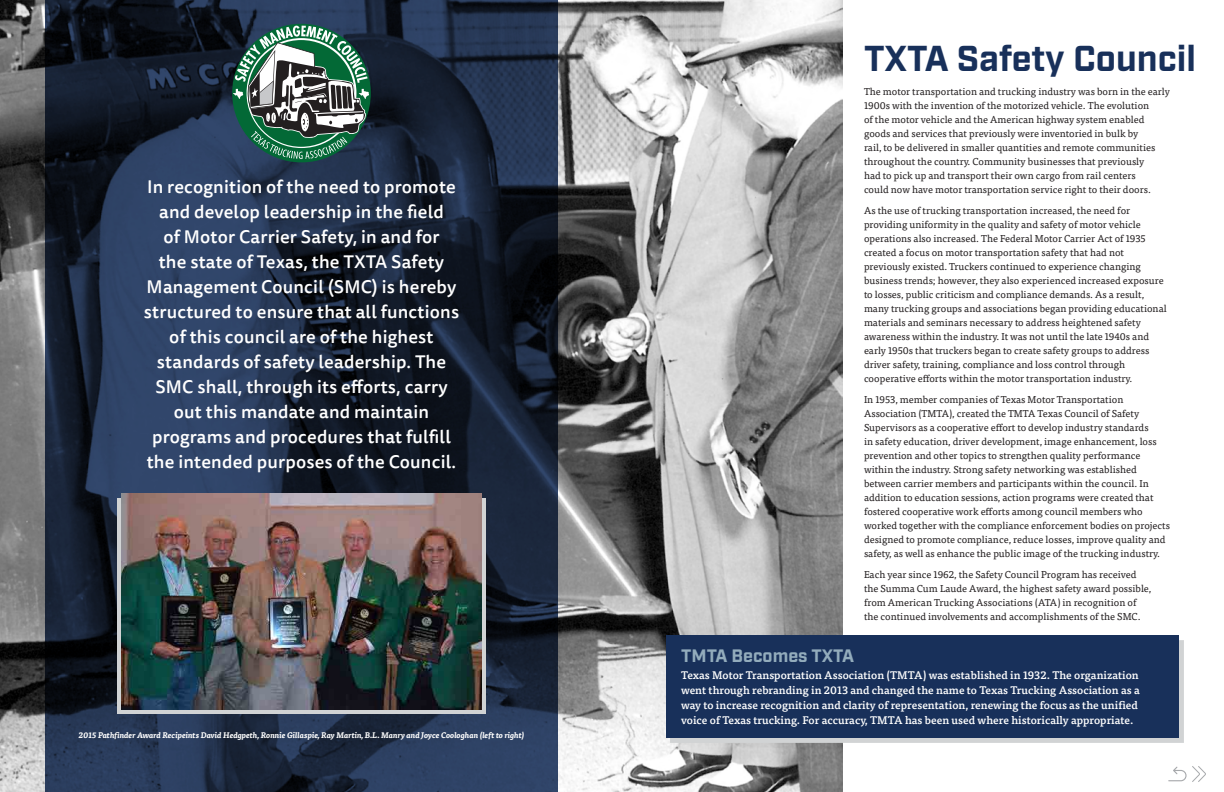
<style>
.page{position:relative;width:1224px;height:792px;background:#fff}
.page>*{position:absolute;margin:0;border:0;box-sizing:border-box;transform-origin:0 0}
.t1{font:700 36px "Industry";letter-spacing:-.005em;color:#18305a}
.t2{font:500 18px/25px "Tisa Sans Pro";letter-spacing:.01em;color:#fff;text-align:center}
.t3{font:700 18px "Industry";color:#93acbc}
.t4{font:500 11px/15px "Tisa Pro";color:#fff}
.t5{font:10px/14px "Tisa Pro";color:#231f20}
.t6{font:italic 700 8px "Tisa Pro";color:#fff}
</style>
<div class="page">
<img style="left:0;top:0;width:843px;height:792px">
<svg style="left:45px;top:0;width:513px;height:792px;background:#1c293f"></svg>
<svg style="left:117px;top:498px;width:369px;height:216px;background:#babcbe"></svg>
<img style="left:122px;top:493px;width:360px;height:216px">
<div style="left:670px;top:640px;width:514px;height:103px;background:#d1d3d4"></div>
<div style="left:666px;top:636px;width:513px;height:102px;background:#18305a"></div>
<svg style="left:1168px;top:766px;width:38px;height:16px"></svg>
<svg style="left:233px;top:26px;width:136px;height:133px"></svg>
<p class="t2" style="left:144px;top:175px;width:317px">In recognition of the need to promote and develop leadership in the field<br>of Motor Carrier Safety, in and for<br>the state of Texas, the TXTA Safety Management Council (SMC) is hereby structured to ensure that all functions of this council are of the highest standards of safety leadership. The SMC shall, through its efforts, carry out this mandate and maintain programs and procedures that fulfill the intended purposes of the Council.</p>
<p class="t6" style="left:79px;top:729px;width:447px">2015 Pathfinder Award Recipeints David Hedgpeth, Ronnie Gillaspie, Ray Martin, B.L. Manry and Joyce Coologhan (left to right)</p>
<h1 class="t1" style="left:864px;top:37px;width:334px">TXTA Safety Council</h1>
<p class="t5" style="left:864px;top:83px;width:307px">The motor transportation and trucking industry was born in the early 1900s with the invention of the motorized vehicle. The evolution<br>of the motor vehicle and the American highway system enabled goods and services that previously were inventoried in bulk by<br>rail, to be delivered in smaller quantities and remote communities throughout the country. Community businesses that previously<br>had to pick up and transport their own cargo from rail centers<br>could now have motor transportation service right to their doors.</p>
<p class="t5" style="left:864px;top:202px;width:304px">As the use of trucking transportation increased, the need for providing uniformity in the quality and safety of motor vehicle operations also increased. The Federal Motor Carrier Act of 1935 created a focus on motor transportation safety that had not previously existed. Truckers continued to experience changing business trends; however, they also experienced increased exposure to losses, public criticism and compliance demands. As a result, many trucking groups and associations began providing educational materials and seminars necessary to address heightened safety awareness within the industry. It was not until the late 1940s and early 1950s that truckers began to create safety groups to address driver safety, training, compliance and loss control through cooperative efforts within the motor transportation industry.</p>
<p class="t5" style="left:864px;top:391px;width:308px">In 1953, member companies of Texas Motor Transportation Association (TMTA), created the TMTA Texas Council of Safety Supervisors as a cooperative effort to develop industry standards<br>in safety education, driver development, image enhancement, loss prevention and other topics to strengthen quality performance within the industry. Strong safety networking was established between carrier members and participants within the council. In addition to education sessions, action programs were created that fostered cooperative work efforts among council members who worked together with the compliance enforcement bodies on projects designed to promote compliance, reduce losses, improve quality and safety, as well as enhance the public image of the trucking industry.</p>
<p class="t5" style="left:864px;top:566px;width:289px">Each year since 1962, the Safety Council Program has received the Summa Cum Laude Award, the highest safety award possible, from American Trucking Associations (ATA) in recognition of the continued involvements and accomplishments of the SMC.</p>
<h2 class="t3" style="left:681px;top:645px;width:174px">TMTA Becomes TXTA</h2>
<p class="t4" style="left:681px;top:667px;width:460px">Texas Motor Transportation Association (TMTA) was established in 1932. The organization went through rebranding in 2013 and changed the name to Texas Trucking Association as a way to increase recognition and clarity of representation, renewing the focus as the unified voice of Texas trucking. For accuracy, TMTA has been used where historically appropriate.</p>
</div>
